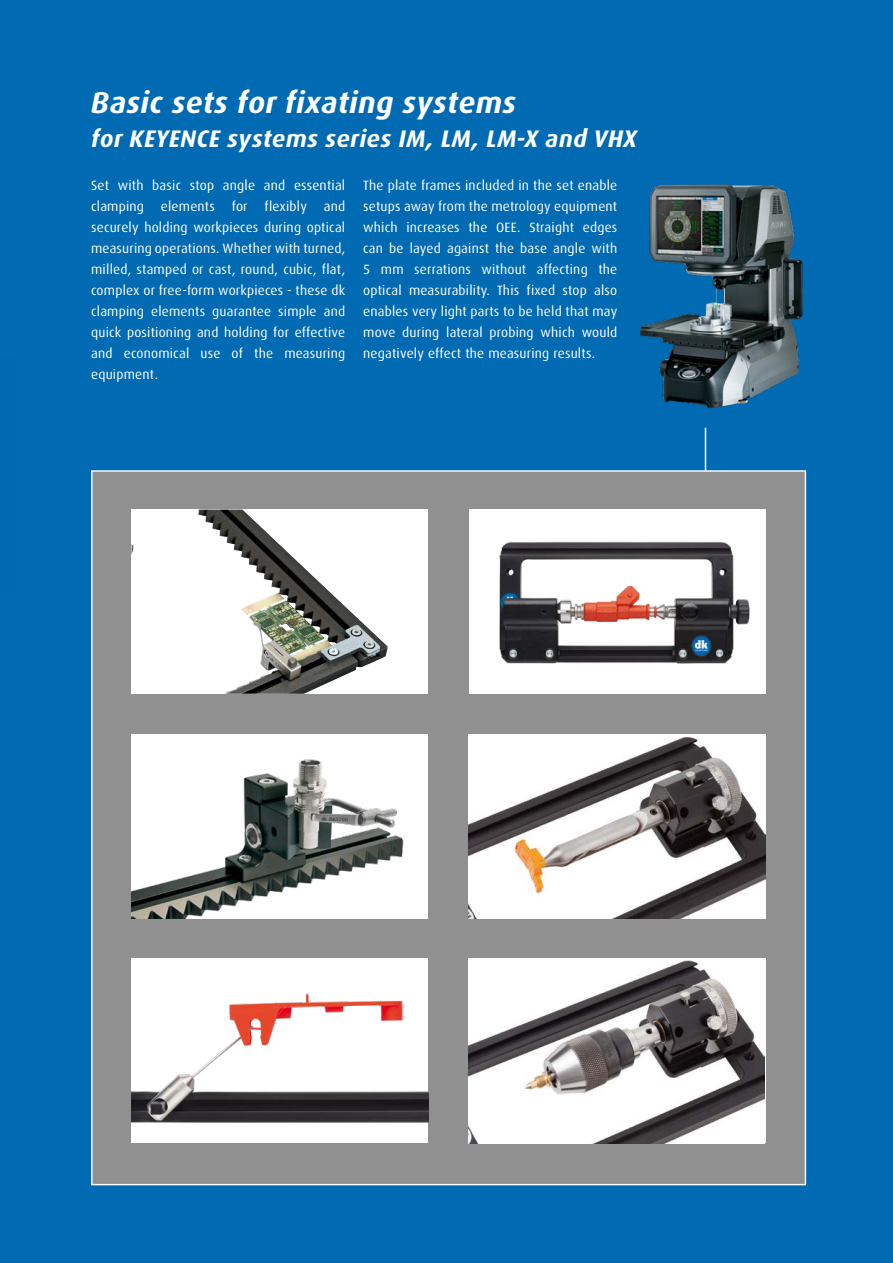
<style>
.page{position:relative;width:893px;height:1263px;background:#006ab3}
.page>*{position:absolute;margin:0;border:0;box-sizing:border-box;transform-origin:0 0}
.t1{font:italic 700 30px "Dax Pro";letter-spacing:.02em;color:#fff}
.t2{font:italic 700 24px "Dax Pro";letter-spacing:.02em;color:#fff}
.t3{font:13.5px/21px "Dax Pro";letter-spacing:.015em;color:#fff;text-align:justify}
</style>
<div class="page">
<div style="left:91px;top:470px;width:715px;height:715px;background:#8f908f;border:1px solid #fff"></div>
<hr style="left:705px;top:428px;width:1px;height:43px;background:#fff">
<div style="left:131px;top:734px;width:297px;height:184px;background:#fff"></div>
<img style="left:131px;top:759px;width:273px;height:159px">
<img style="left:131px;top:959px;width:297px;height:184px">
<div style="left:469px;top:509px;width:297px;height:185px;background:#fff"></div>
<img style="left:499px;top:541px;width:251px;height:123px">
<img style="left:469px;top:734px;width:297px;height:184px">
<img style="left:469px;top:959px;width:296px;height:184px">
<div style="left:131px;top:509px;width:297px;height:185px;background:#fff"></div>
<img style="left:131px;top:509px;width:257px;height:185px">
<img style="left:640px;top:184px;width:163px;height:225px">
<h1 class="t1" style="left:91px;top:83px;width:427px">Basic sets for fixating systems</h1>
<h2 class="t2" style="left:91px;top:124px;width:547px">for KEYENCE systems series IM, LM, LM-X and VHX</h2>
<p class="t3" style="left:91px;top:174px;width:256px">Set with basic stop angle and essential clamping elements for flexibly and securely holding workpieces during optical measuring operations. Whether with turned, milled, stamped or cast, round, cubic, flat, complex or free-form workpieces - these dk clamping elements guarantee simple and quick positioning and holding for effective and economical use of the measuring equipment.</p>
<p class="t3" style="left:363px;top:174px;width:256px">The plate frames included in the set enable setups away from the metrology equipment which increases the OEE. Straight edges can be layed against the base angle with 5 mm serrations without affecting the optical measurability. This fixed stop also enables very light parts to be held that may move during lateral probing which would negatively effect the measuring results.</p>
</div>
